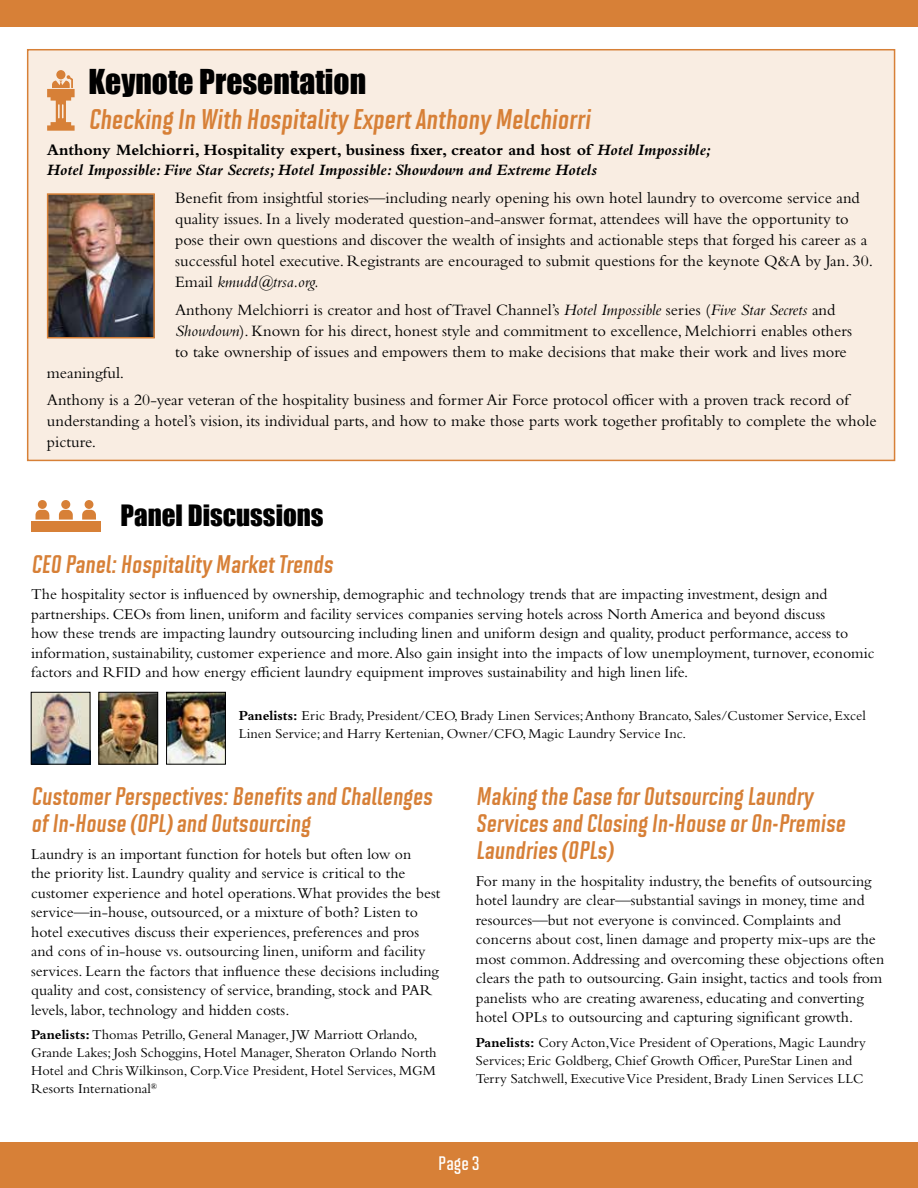
<style>
.page{position:relative;width:918px;height:1188px;background:#fff}
.page>*{position:absolute;margin:0;border:0;box-sizing:border-box;transform-origin:0 0}
.t1{font:31.5px "Impact";color:#000}
.t2{font:700 28.5px "Solano Gothic MVB";color:#d78037}
.t3{font:27px "Impact";color:#000}
.t4{font:700 25.5px/27px "Solano Gothic MVB";color:#d78037}
.t5{font:600 19.5px "Solano Gothic MVB";color:#fff}
.t6{font:16.5px/21px "Bembo Std";color:#000}
.t7{font:italic 700 16.5px/19.8px "Bembo Std";color:#000}
.t8{font:15.75px/19.5px "Bembo Std";color:#000}
.t9{font:14.25px/18px "Bembo Std";color:#000}
.s1{font-style:normal}
.s2{font-style:italic}
.s3{font-weight:700}
.s4{font-family:"Solano Gothic MVB Sb Cap";font-weight:400}
</style>
<div class="page">
<div style="left:27px;top:49px;width:868px;height:412px;background:#f9ede2;border:2px solid #d78037"></div>
<svg style="left:59px;top:510px;width:14px;height:10px"></svg>
<div style="left:61px;top:500px;width:9px;height:9px;background:#d78037;border-radius:50%"></div>
<svg style="left:82px;top:510px;width:14px;height:10px"></svg>
<div style="left:85px;top:500px;width:8px;height:9px;background:#d78037;border-radius:50%"></div>
<svg style="left:36px;top:510px;width:13px;height:10px"></svg>
<div style="left:38px;top:500px;width:9px;height:9px;background:#d78037;border-radius:50%"></div>
<div style="left:31px;top:522px;width:69px;height:10px;background:#d78037"></div>
<img style="left:33px;top:694px;width:55px;height:68px">
<div style="left:31px;top:692px;width:59px;height:72px;border:1px solid #000"></div>
<img style="left:101px;top:694px;width:55px;height:68px">
<div style="left:99px;top:692px;width:59px;height:72px;border:1px solid #000"></div>
<img style="left:168px;top:694px;width:56px;height:68px">
<div style="left:166px;top:692px;width:60px;height:72px;border:1px solid #000"></div>
<div style="left:0;top:1143px;width:917px;height:45px;background:#d78037"></div>
<div style="left:0;top:0;width:918px;height:27px;background:#d78037"></div>
<hr style="left:917px;top:1143px;width:1px;height:45px;background:#d78037">
<svg style="left:47px;top:70px;width:28px;height:61px"></svg>
<img style="left:50px;top:196px;width:102px;height:140px">
<div style="left:47px;top:193px;width:108px;height:146px;border:2px solid #d78037"></div>
<h1 class="t1" style="left:88px;top:58px;width:279px">Keynote Presentation</h1>
<h2 class="t2" style="left:88px;top:103px;width:507px">Checking In With Hospitality Expert Anthony Melchiorri</h2>
<p class="t7" style="left:47px;top:140px;width:666px"><span class="s1">Anthony Melchiorri, Hospitality expert, business fixer, creator and host of</span> Hotel Impossible;<br>Hotel Impossible: Five Star Secrets; Hotel Impossible: Showdown and Extreme Hotels</p>
<p class="t6" style="left:175px;top:187px;width:699px">Benefit from insightful stories—including nearly opening his own hotel laundry to overcome service and quality issues. In a lively moderated question-and-answer format, attendees will have the opportunity to pose their own questions and discover the wealth of insights and actionable steps that forged his career as a successful hotel executive. Registrants are encouraged to submit questions for the keynote Q&amp;A by Jan. 30.<br>Email <span class="s2">kmudd@trsa.org.</span></p>
<p class="t6" style="left:175px;top:299px;width:679px">Anthony Melchiorri is creator and host of Travel Channel’s <span class="s2">Hotel Impossible</span> series (<span class="s2">Five Star Secrets</span> and<br><span class="s2">Showdown</span>). Known for his direct, honest style and commitment to excellence, Melchiorri enables others to take ownership of issues and empowers them to make decisions that make their work and lives more</p>
<p class="t6" style="left:47px;top:358px;width:803px;line-height:27.8px">meaningful.<br>Anthony is a 20-year veteran of the hospitality business and former Air Force protocol officer with a proven track record of</p>
<p class="t6" style="left:47px;top:410px;width:831px">understanding a hotel’s vision, its individual parts, and how to make those parts work together profitably to complete the whole picture.</p>
<h3 class="t3" style="left:121px;top:494px;width:205px">Panel Discussions</h3>
<h3 class="t4" style="left:31px;top:550px;width:307px">CEO Panel:Hospitality Market Trends</h3>
<p class="t8" style="left:31px;top:584px;width:845px">The hospitality sector is influenced by ownership, demographic and technology trends that are impacting investment, design and partnerships. CEOs from linen, uniform and facility services companies serving hotels across North America and beyond discuss<br>how these trends are impacting laundry outsourcing including linen and uniform design and quality, product performance, access to information, sustainability, customer experience and more. Also gain insight into the impacts of low unemployment, turnover, economic factors and RFID and how energy efficient laundry equipment improves sustainability and high linen life.</p>
<p class="t9" style="left:239px;top:706px;width:628px"><span class="s3">Panelists:</span> Eric Brady, President/CEO, Brady Linen Services; Anthony Brancato, Sales/Customer Service, Excel<br>Linen Service; and Harry Kertenian, Owner/CFO, Magic Laundry Service Inc.</p>
<h3 class="t4" style="left:31px;top:783px;width:406px">Customer Perspectives:Benefits and Challenges of In-House (OPL) and Outsourcing</h3>
<p class="t8" style="left:31px;top:844px;width:411px">Laundry is an important function for hotels but often low on<br>the priority list. Laundry quality and service is critical to the customer experience and hotel operations.What provides the best service—in-house, outsourced, or a mixture of both? Listen to hotel executives discuss their experiences, preferences and pros and cons of in-house vs. outsourcing linen, uniform and facility services. Learn the factors that influence these decisions including quality and cost, consistency of service, branding, stock and PAR levels, labor, technology and hidden costs.</p>
<p class="t9" style="left:31px;top:1026px;width:407px"><span class="s3">Panelists:</span> Thomas Petrillo, General Manager, JW Marriott Orlando, Grande Lakes; Josh Schoggins, Hotel Manager, Sheraton Orlando North Hotel and Chris Wilkinson, Corp.Vice President, Hotel Services, MGM Resorts International<sup>®</sup></p>
<h3 class="t4" style="left:476px;top:783px;width:374px">Making the Case for Outsourcing Laundry<br>Services and Closing In-House or On-Premise<br>Laundries (OPLs)</h3>
<p class="t8" style="left:476px;top:871px;width:410px">For many in the hospitality industry, the benefits of outsourcing hotel laundry are clear—substantial savings in money, time and resources—but not everyone is convinced. Complaints and concerns about cost, linen damage and property mix-ups are the most common. Addressing and overcoming these objections often clears the path to outsourcing. Gain insight, tactics and tools from panelists who are creating awareness, educating and converting hotel OPLs to outsourcing and capturing significant growth.</p>
<p class="t9" style="left:476px;top:1033px;width:391px"><span class="s3">Panelists:</span> Cory Acton,Vice President of Operations, Magic Laundry<br>Services; Eric Goldberg, Chief Growth Officer, PureStar Linen and<br>Terry Satchwell, Executive Vice President, Brady Linen Services LLC</p>
<p class="t5" style="left:438px;top:1152px;width:43px">Page <span class="s4">3</span></p>
</div>
